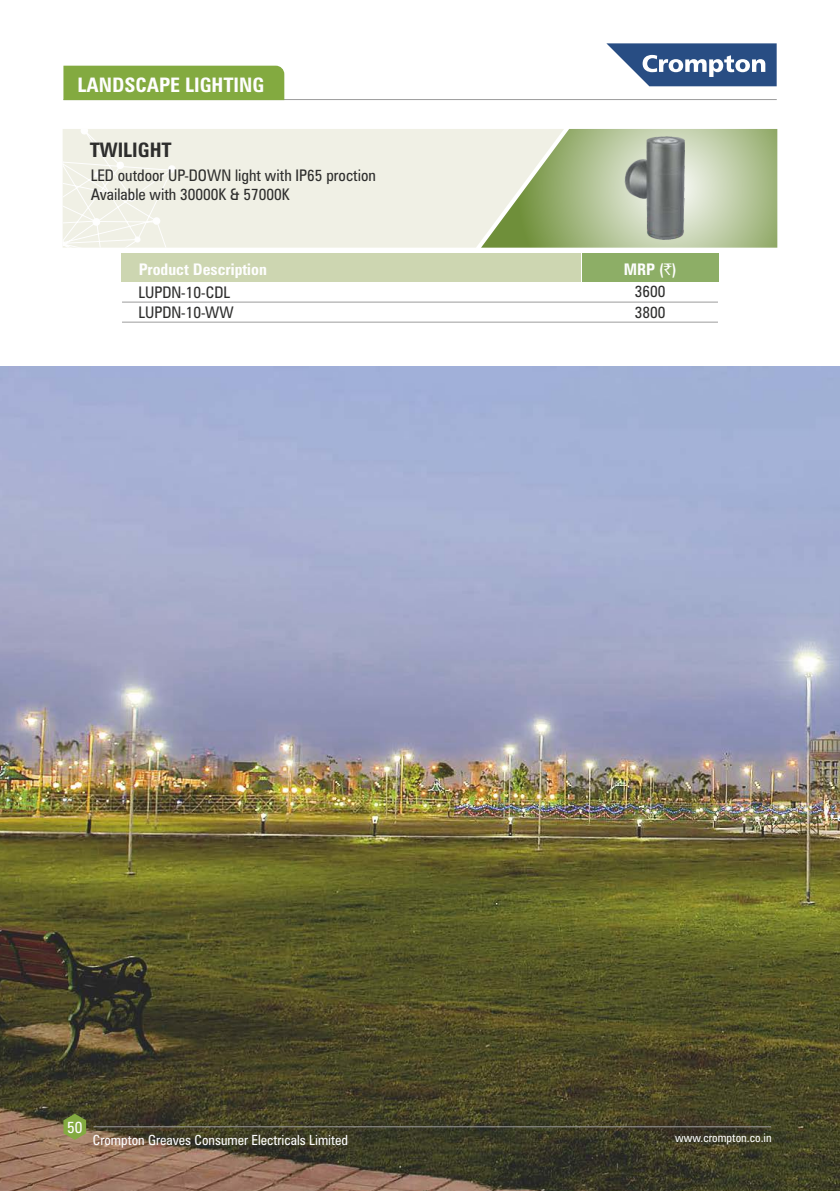
<style>
.page{position:relative;width:840px;height:1191px;background:#fff}
.page>*{position:absolute;margin:0;border:0;box-sizing:border-box;transform-origin:0 0}
.t1{font:700 condensed 20px "Zurich BT";color:#fefefe}
.t2{font:700 condensed 20px "Zurich BT";color:#2e2e2d}
.t3{font:condensed 16px/19.2px "Zurich BT";color:#2e2e2d}
.t4{font:700 condensed 16px/22.8px "Zurich BT";color:#fefefe;text-align:center}
.t5{font:condensed 16px "Zurich BT";color:#fefefe}
.t6{font:condensed 14px "Zurich BT";color:#fefefe}
.t7{font:condensed 12px "Zurich BT";color:#fefefe}
.s1{font-family:"Rupee Foradian";font-weight:400;font-stretch:normal}
.s2{font-weight:400;color:#2e2e2d}
</style>
<div class="page">
<div style="left:176px;top:129px;width:305px;height:119px;background:#f0f0e5"></div>
<svg style="left:63px;top:129px;width:113px;height:119px;background:#f1f1e7"></svg>
<img style="left:0;top:367px;width:839px;height:824px">
<hr style="left:63px;top:99px;width:713px;height:1px;background:#9c9c9c">
<svg style="left:606px;top:43px;width:170px;height:43px"></svg>
<div style="left:63px;top:66px;width:221px;height:34px;background:#83aa40"></div>
<div style="left:121px;top:254px;width:459px;height:28px;background:#cdd6b1"></div>
<div style="left:581px;top:254px;width:137px;height:28px;background:#8dae66"></div>
<svg style="left:481px;top:129px;width:295px;height:119px;background:#bac89f"></svg>
<hr style="left:122px;top:322px;width:595px;height:1px;background:#9c9c9c">
<hr style="left:122px;top:302px;width:595px;height:1px;background:#9c9c9c">
<img style="left:624px;top:137px;width:60px;height:103px">
<svg style="left:63px;top:1113px;width:23px;height:26px"></svg>
<hr style="left:94px;top:1126px;width:676px;height:1px;background:#9c9c9c">
<p class="t1" style="left:78px;top:76px;width:188px">LANDSCAPE LIGHTING</p>
<p class="t2" style="left:90px;top:142px;width:83px">TWILIGHT</p>
<p class="t3" style="left:91px;top:167px;width:286px">LED outdoor UP-DOWN light with IP65 proction<br>Available with 30000K &amp; 57000K</p>
<p class="t4" style="left:139px;top:259px;width:129px">Product Description</p>
<p class="t4" style="left:623px;top:259px;width:54px">MRP (<span class="s1">`</span>)<br><span class="s2">3600</span></p>
<p class="t3" style="left:634px;top:304px;width:32px">3800</p>
<p class="t3" style="left:138px;top:283px;width:96px;line-height:20.2px">LUPDN-10-CDL<br>LUPDN-10-WW</p>
<p class="t5" style="left:67px;top:1120px;width:17px">50</p>
<p class="t6" style="left:93px;top:1134px;width:256px">Crompton Greaves Consumer Electricals Limited</p>
<p class="t7" style="left:675px;top:1132px;width:98px">www.crompton.co.in</p>
</div>
